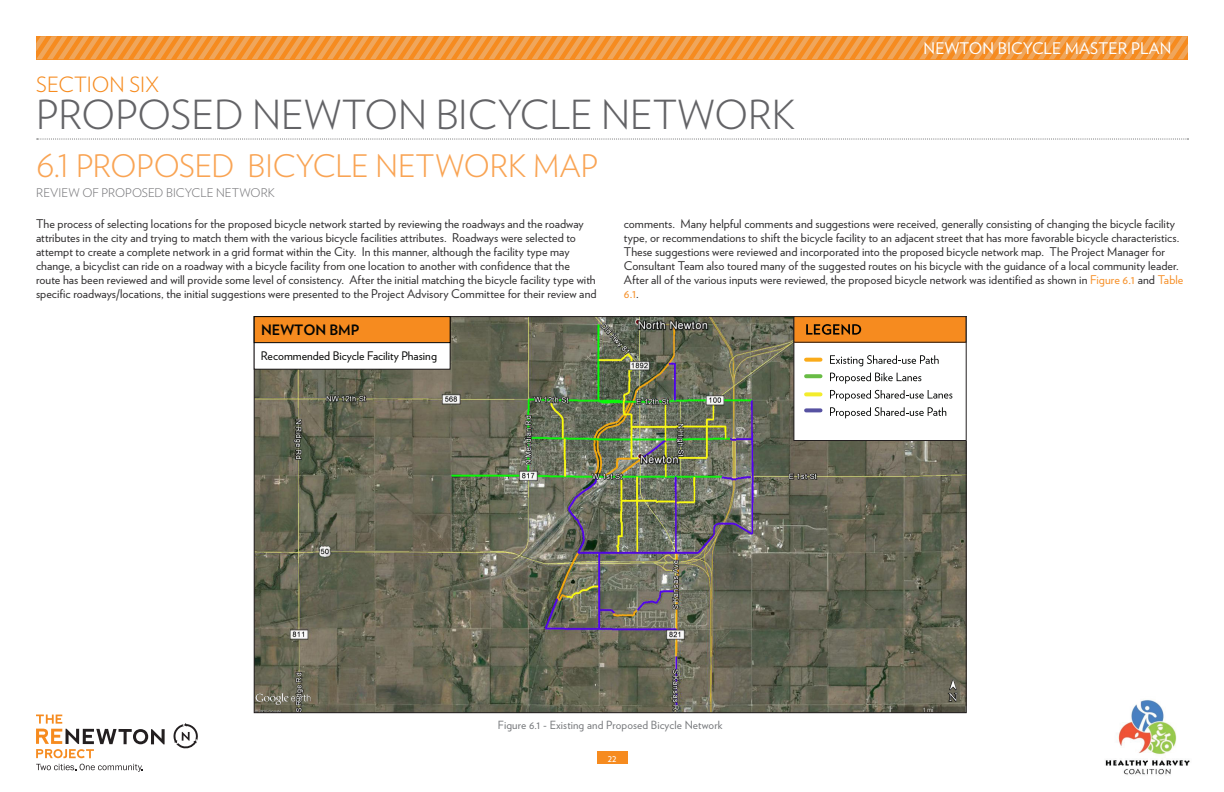
<style>
.page{position:relative;width:1224px;height:792px;background:#fff}
.page>*{position:absolute;margin:0;border:0;box-sizing:border-box;transform-origin:0 0}
.Section_Heading{font:300 40px "Verlag";color:#636366}
.Body_Copy{font:300 31px "Verlag";letter-spacing:-.005em;color:#f9a454}
.Section_Number{font:300 21px "Verlag";color:#f68b1f}
.t1{font:16px "Verlag";letter-spacing:.01em;color:#fff}
.t2{font:700 14.3px "Verlag";color:#040503}
.Body_Copy-2{font:12px/14px "Verlag";letter-spacing:.005em;color:#312f30}
.Body_Copy-3{font:300 12px "Verlag";letter-spacing:.005em;color:#77777a}
.t3{font:11.8px "Verlag";color:#040503}
.t4{font:11.2px "Verlag";letter-spacing:.01em;color:#76787b}
.t5{font:10px "Verlag";color:#fff}
.s1{color:#f69029}
</style>
<div class="page">
<div style="left:36px;top:36px;width:1152px;height:24px;background:#f58f28"></div>
<svg style="left:36px;top:36px;width:1152px;height:23px"></svg>
<svg style="left:173px;top:723px;width:25px;height:26px"></svg>
<svg style="left:36px;top:715px;width:129px;height:43px"></svg>
<svg style="left:36px;top:764px;width:107px;height:8px"></svg>
<img style="left:1105px;top:700px;width:85px;height:75px">
<div style="left:597px;top:752px;width:30px;height:12px;background:#f68b1f"></div>
<img style="left:256px;top:318px;width:709px;height:393px">
<svg style="left:37px;top:139px;width:1152px;height:1px"></svg>
<div style="left:254px;top:317px;width:196px;height:52px;background:#fff"></div>
<div style="left:254px;top:316px;width:197px;height:54px;border:1px solid #231f20"></div>
<div style="left:254px;top:316px;width:197px;height:27px;background:#f68b1f;border:1px solid #040503"></div>
<div style="left:794px;top:317px;width:172px;height:123px;background:#fff"></div>
<div style="left:793px;top:316px;width:174px;height:125px;border:1px solid #231f20"></div>
<div style="left:794px;top:316px;width:172px;height:26px;background:#f68b1f"></div>
<div style="left:793px;top:316px;width:174px;height:27px;border:1px solid #231f20"></div>
<svg style="left:830px;top:355px;width:109px;height:11px"></svg>
<svg style="left:830px;top:373px;width:91px;height:11px"></svg>
<svg style="left:830px;top:390px;width:122px;height:11px"></svg>
<svg style="left:830px;top:407px;width:116px;height:11px"></svg>
<svg style="left:806px;top:358px;width:15px;height:4px"></svg>
<svg style="left:806px;top:374px;width:15px;height:4px"></svg>
<svg style="left:806px;top:392px;width:15px;height:4px"></svg>
<svg style="left:806px;top:408px;width:15px;height:4px"></svg>
<svg style="left:806px;top:324px;width:55px;height:11px"></svg>
<p class="Section_Number" style="left:36px;top:69px;width:125px">SECTION SIX</p>
<p class="Section_Heading" style="left:36px;top:85px;width:761px">PROPOSED NEWTON BICYCLE NETWORK</p>
<h3 class="t1" style="left:924px;top:37px;width:249px">NEWTON BICYCLE MASTER PLAN</h3>
<p class="Body_Copy" style="left:36px;top:143px;width:563px">6.1 PROPOSED BICYCLE NETWORK MAP</p>
<p class="Body_Copy-3" style="left:36px;top:183px;width:240px">REVIEW OF PROPOSED BICYCLE NETWORK</p>
<p class="Body_Copy-2" style="left:36px;top:216px;width:562px">The process of selecting locations for the proposed bicycle network started by reviewing the roadways and the roadway attributes in the city and trying to match them with the various bicycle facilities attributes. Roadways were selected to attempt to create a complete network in a grid format within the City. In this manner, although the facility type may change, a bicyclist can ride on a roadway with a bicycle facility from one location to another with confidence that the route has been reviewed and will provide some level of consistency. After the initial matching the bicycle facility type with specific roadways/locations, the initial suggestions were presented to the Project Advisory Committee for their review and</p>
<p class="Body_Copy-2" style="left:624px;top:216px;width:561px">comments. Many helpful comments and suggestions were received, generally consisting of changing the bicycle facility type, or recommendations to shift the bicycle facility to an adjacent street that has more favorable bicycle characteristics.<br>These suggestions were reviewed and incorporated into the proposed bicycle network map. The Project Manager for Consultant Team also toured many of the suggested routes on his bicycle with the guidance of a local community leader.<br>After all of the various inputs were reviewed, the proposed bicycle network was identified as shown in <span class="s1">Figure 6.1</span> and <span class="s1">Table 6.1</span>.</p>
<p class="t2" style="left:261px;top:318px;width:100px">NEWTON BMP</p>
<p class="t3" style="left:261px;top:347px;width:178px">Recommended Bicycle Facility Phasing</p>
<p class="t4" style="left:498px;top:716px;width:226px">Figure 6.1 - Existing and Proposed Bicycle Network</p>
<p class="t5" style="left:608px;top:751px;width:10px">22</p>
</div>
